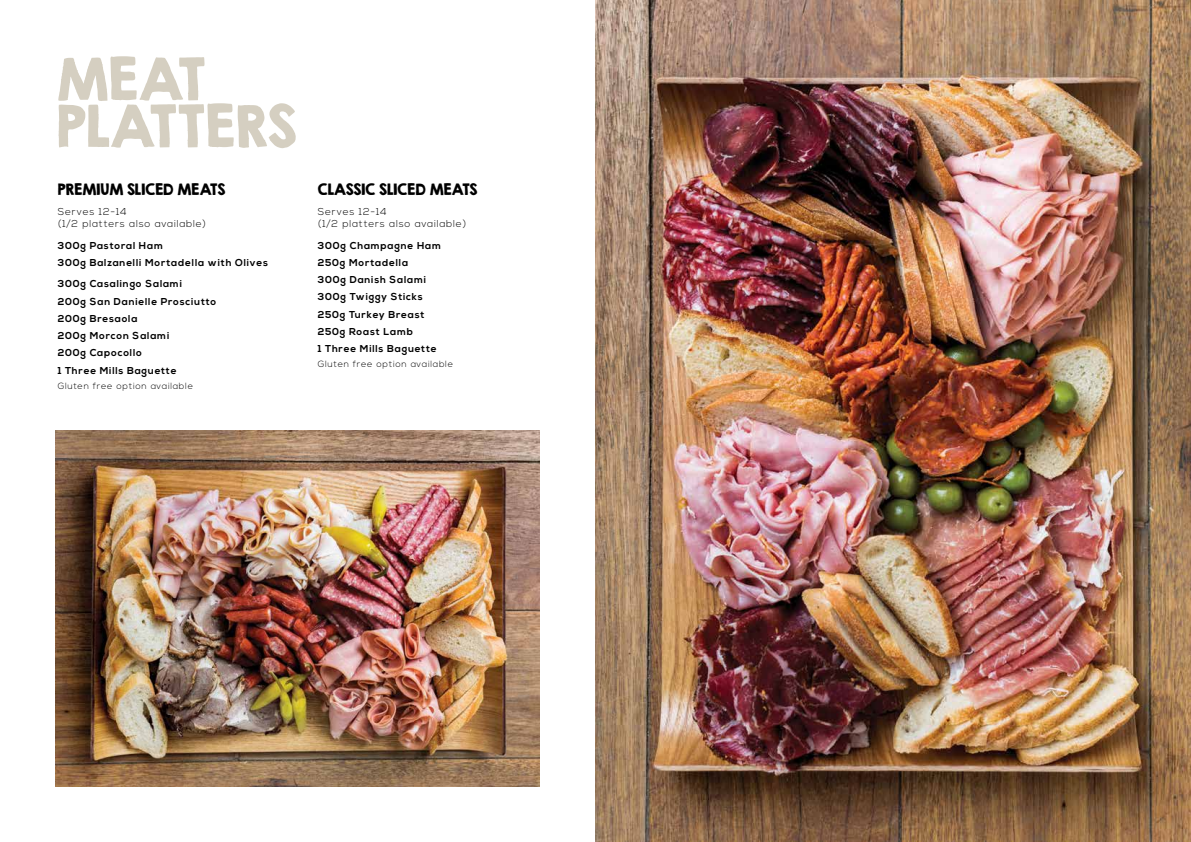
<style>
.page{position:relative;width:1191px;height:842px;background:#fff}
.page>*{position:absolute;margin:0;border:0;box-sizing:border-box;transform-origin:0 0}
.t1{font:52px/47px "KG Second Chances Solid";color:#d5cfc1}
.t2{font:14px "KG Second Chances Solid";color:#000}
.t3{font:700 10px/17.2px "Nexa";letter-spacing:.08em;color:#000}
.t4{font:300 10px/12px "Nexa";letter-spacing:.08em;color:#000}
.t5{font:300 9px "Nexa";letter-spacing:.08em;color:#000}
</style>
<div class="page">
<img style="left:595px;top:0;width:596px;height:842px">
<img style="left:56px;top:430px;width:484px;height:356px">
<h1 class="t1" style="left:57px;top:55px;width:241px">MEAT<br>PLATTERS</h1>
<h2 class="t2" style="left:58px;top:180px;width:169px">PREMIUM SLICED MEATS</h2>
<p class="t4" style="left:58px;top:206px;width:150px">Serves 12-14<br>(1/2 platters also available)</p>
<p class="t3" style="left:58px;top:237px;width:212px">300g Pastoral Ham<br>300g Balzanelli Mortadella with Olives</p>
<p class="t3" style="left:58px;top:276px;width:160px">300g Casalingo Salami<br>200g San Danielle Prosciutto<br>200g Bresaola<br>200g Morcon Salami<br>200g Capocollo<br>1 Three Mills Baguette</p>
<p class="t5" style="left:58px;top:380px;width:137px">Gluten free option available</p>
<h2 class="t2" style="left:318px;top:180px;width:161px">CLASSIC SLICED MEATS</h2>
<p class="t4" style="left:318px;top:206px;width:150px">Serves 12-14<br>(1/2 platters also available)</p>
<p class="t3" style="left:318px;top:237px;width:125px">300g Champagne Ham<br>250g Mortadella<br>300g Danish Salami<br>300g Twiggy Sticks<br>250g Turkey Breast<br>250g Roast Lamb<br>1 Three Mills Baguette</p>
<p class="t5" style="left:318px;top:359px;width:137px">Gluten free option available</p>
</div>
